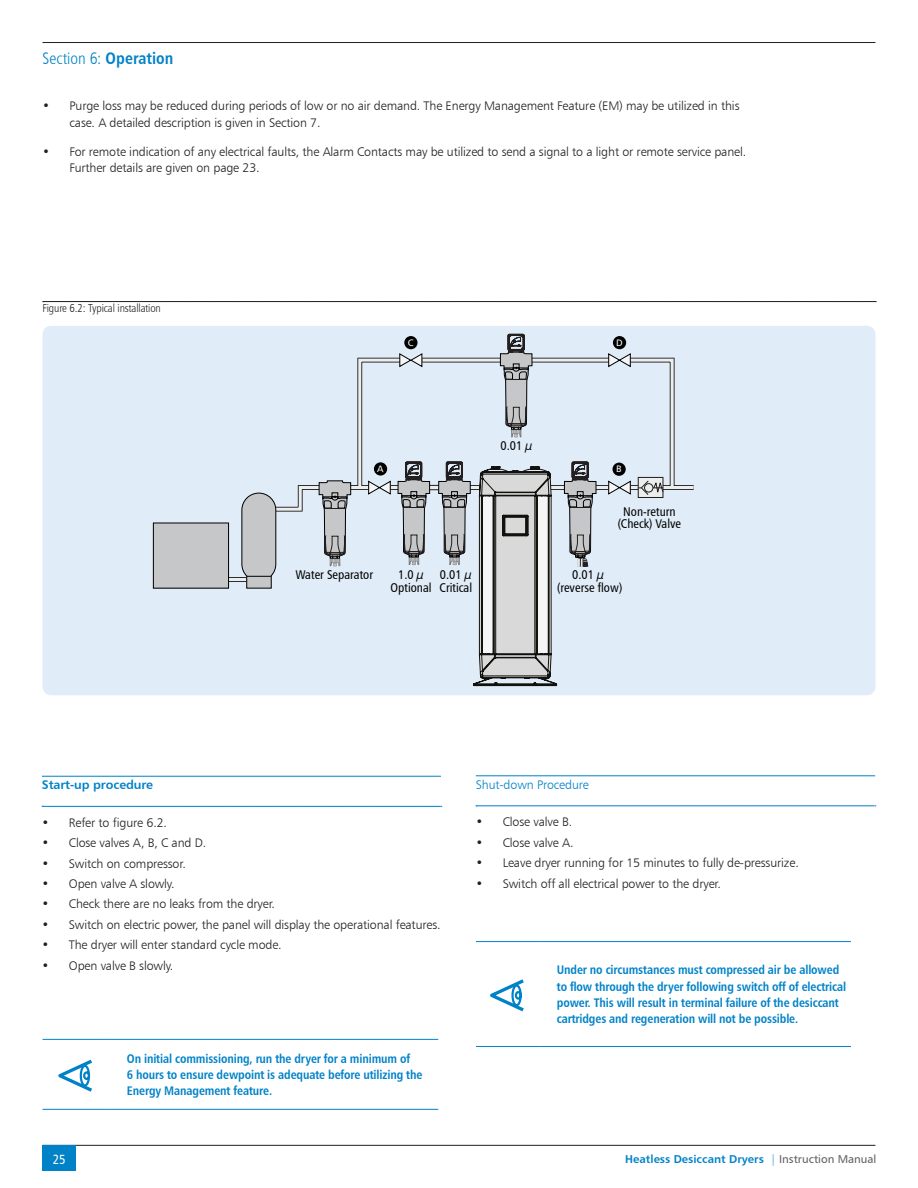
<style>
.page{position:relative;width:918px;height:1188px;background:#fff}
.page>*{position:absolute;margin:0;border:0;box-sizing:border-box;transform-origin:0 0}
.t1{font:16.5px "Humanist 777 BT Light Condensed B";letter-spacing:.005em;color:#0082c8}
.t2{font:13.35px "Humanist 777 BT Roman Condensed B";color:#fff}
.t3{font:12.6px/12.6px "Humanist 777 BT Roman Condensed B";color:#000;text-align:center}
.t4{font:12.45px/16.2px "Humanist 777 BT Light B";letter-spacing:-.01em;color:#231f20}
.emphasis{font:12.45px/16.2px "Humanist 777 BT Bold Condensed B";letter-spacing:-.01em;color:#0082c8}
.subheader{font:12.45px "Humanist 777 BT Light B";letter-spacing:-.01em;color:#0082c8}
.subheader-2{font:12.45px "Humanist 777 BT Bold B";letter-spacing:-.01em;color:#0082c8}
.t5{font:11.4px "Humanist 777 BT Bold B";color:#0082c8}
.t6{font:11.4px "Humanist 777 BT Light Condensed B";letter-spacing:-.01em;color:#231f20}
.s1{font-family:"Humanist 777 BT Bold Condensed B"}
.s2{font-family:"Humanist 777 BT Light B"}
.s3{font-family:"Humanist 777 BT Roman B";color:#636366}
</style>
<div class="page">
<hr style="left:43px;top:42px;width:832px;height:1px;background:#231f20">
<hr style="left:43px;top:1145px;width:832px;height:1px;background:#231f20">
<div style="left:43px;top:1145px;width:33px;height:26px;background:#0082c8"></div>
<div style="left:43px;top:326px;width:832px;height:369px;background:#e0ecf7;border-radius:9px"></div>
<svg style="left:43px;top:301px;width:833px;height:1px"></svg>
<hr style="left:42px;top:776px;width:399px;height:1px;background:#0082c8">
<svg style="left:42px;top:806px;width:400px;height:1px"></svg>
<hr style="left:476px;top:776px;width:399px;height:1px;background:#0082c8">
<svg style="left:476px;top:806px;width:400px;height:1px"></svg>
<hr style="left:43px;top:1039px;width:67px;height:1px;background:#0082c8">
<hr style="left:110px;top:1039px;width:328px;height:1px;background:#0082c8">
<hr style="left:43px;top:1109px;width:67px;height:1px;background:#0082c8">
<hr style="left:110px;top:1109px;width:328px;height:1px;background:#0082c8">
<svg style="left:58px;top:1059px;width:34px;height:33px"></svg>
<hr style="left:476px;top:941px;width:64px;height:1px;background:#0082c8">
<hr style="left:540px;top:941px;width:311px;height:1px;background:#0082c8">
<hr style="left:476px;top:1046px;width:64px;height:1px;background:#0082c8">
<hr style="left:540px;top:1046px;width:311px;height:1px;background:#0082c8">
<svg style="left:490px;top:979px;width:34px;height:32px"></svg>
<svg style="left:430px;top:485px;width:8px;height:5px"></svg>
<hr style="left:425px;top:486px;width:19px;height:3px;background:#eceded">
<svg style="left:596px;top:485px;width:11px;height:5px"></svg>
<hr style="left:595px;top:486px;width:14px;height:3px;background:#eceded">
<div style="left:631px;top:485px;width:63px;height:5px;background:#2d2f31"></div>
<hr style="left:631px;top:486px;width:63px;height:3px;background:#eceded">
<div style="left:549px;top:485px;width:17px;height:5px;background:#2d2e2f"></div>
<hr style="left:549px;top:486px;width:17px;height:3px;background:#eceded">
<hr style="left:422px;top:358px;width:79px;height:4px;background:#717272">
<hr style="left:422px;top:359px;width:79px;height:3px;background:#eceded">
<hr style="left:529px;top:358px;width:80px;height:4px;background:#717272">
<hr style="left:529px;top:359px;width:80px;height:3px;background:#eceded">
<div style="left:229px;top:577px;width:18px;height:5px;background:#2c2e2f"></div>
<hr style="left:229px;top:578px;width:18px;height:3px;background:#eceded">
<div style="left:153px;top:523px;width:76px;height:65px;background:#c6c7c8"></div>
<div style="left:153px;top:523px;width:76px;height:65px;border:1px solid #000"></div>
<div style="left:638px;top:477px;width:25px;height:21px;border:1px solid #1d1d1b"></div>
<svg style="left:438px;top:334px;width:119px;height:352px"></svg>
<svg style="left:564px;top:462px;width:32px;height:105px"></svg>
<div style="left:404px;top:336px;width:14px;height:13px;background:#000;border-radius:50%"></div>
<div style="left:613px;top:336px;width:13px;height:13px;background:#000;border-radius:50%"></div>
<svg style="left:241px;top:353px;width:189px;height:236px"></svg>
<svg style="left:607px;top:353px;width:68px;height:143px"></svg>
<p class="t1" style="left:43px;top:48px;width:132px">Section 6: <span class="s1">Operation</span></p>
<p class="t4" style="left:70px;top:98px;width:672px;text-indent:-27px">• Purge loss may be reduced during periods of low or no air demand. The Energy Management Feature (EM) may be utilized in this case. A detailed description is given in Section 7.</p>
<p class="t4" style="left:70px;top:143px;width:678px;text-indent:-27px">• For remote indication of any electrical faults, the Alarm Contacts may be utilized to send a signal to a light or remote service panel.<br>Further details are given on page 23.</p>
<p class="t6" style="left:43px;top:301px;width:120px">Figure 6.2: Typical installation</p>
<p class="t3" style="left:295px;top:568px;width:79px">Water Separator</p>
<p class="t3" style="left:391px;top:568px;width:42px">1.0 µ<br>Optional</p>
<p class="t3" style="left:440px;top:568px;width:34px;text-align:left">0.01 µ<br>Critical</p>
<p class="t3" style="left:501px;top:439px;width:33px">0.01 µ</p>
<p class="t3" style="left:618px;top:505px;width:65px">Non-return (Check) Valve</p>
<p class="t3" style="left:557px;top:568px;width:67px">0.01 µ (reverse flow)</p>
<p class="subheader-2" style="left:42px;top:777px;width:113px">Start-up procedure</p>
<p class="t4" style="left:42px;top:814px;width:127px">• Refer to figure 6.2.</p>
<p class="t4" style="left:42px;top:834px;width:166px">• Close valves A, B, C and D.</p>
<p class="t4" style="left:42px;top:855px;width:145px">• Switch on compressor.</p>
<p class="t4" style="left:42px;top:875px;width:134px">• Open valve A slowly.</p>
<p class="t4" style="left:42px;top:896px;width:235px">• Check there are no leaks from the dryer.</p>
<p class="t4" style="left:42px;top:916px;width:400px">• Switch on electric power, the panel will display the operational features.</p>
<p class="t4" style="left:42px;top:937px;width:241px">• The dryer will enter standard cycle mode.</p>
<p class="t4" style="left:42px;top:957px;width:133px">• Open valve B slowly.</p>
<p class="emphasis" style="left:127px;top:1050px;width:297px">On initial commissioning, run the dryer for a minimum of<br>6 hours to ensure dewpoint is adequate before utilizing the<br>Energy Management feature.</p>
<p class="subheader" style="left:476px;top:777px;width:115px">Shut-down Procedure</p>
<p class="t4" style="left:476px;top:814px;width:98px">• Close valve B.</p>
<p class="t4" style="left:476px;top:834px;width:99px">• Close valve A.</p>
<p class="t4" style="left:476px;top:854px;width:325px">• Leave dryer running for 15 minutes to fully de-pressurize.</p>
<p class="t4" style="left:476px;top:875px;width:247px">• Switch off all electrical power to the dryer.</p>
<p class="emphasis" style="left:557px;top:962px;width:291px">Under no circumstances must compressed air be allowed to flow through the dryer following switch off of electrical power. This will result in terminal failure of the desiccant cartridges and regeneration will not be possible.</p>
<p class="t2" style="left:53px;top:1151px;width:14px">25</p>
<p class="t5" style="left:625px;top:1152px;width:253px">Heatless Desiccant Dryers <span class="s2">|</span> <span class="s3">Instruction Manual</span></p>
</div>
